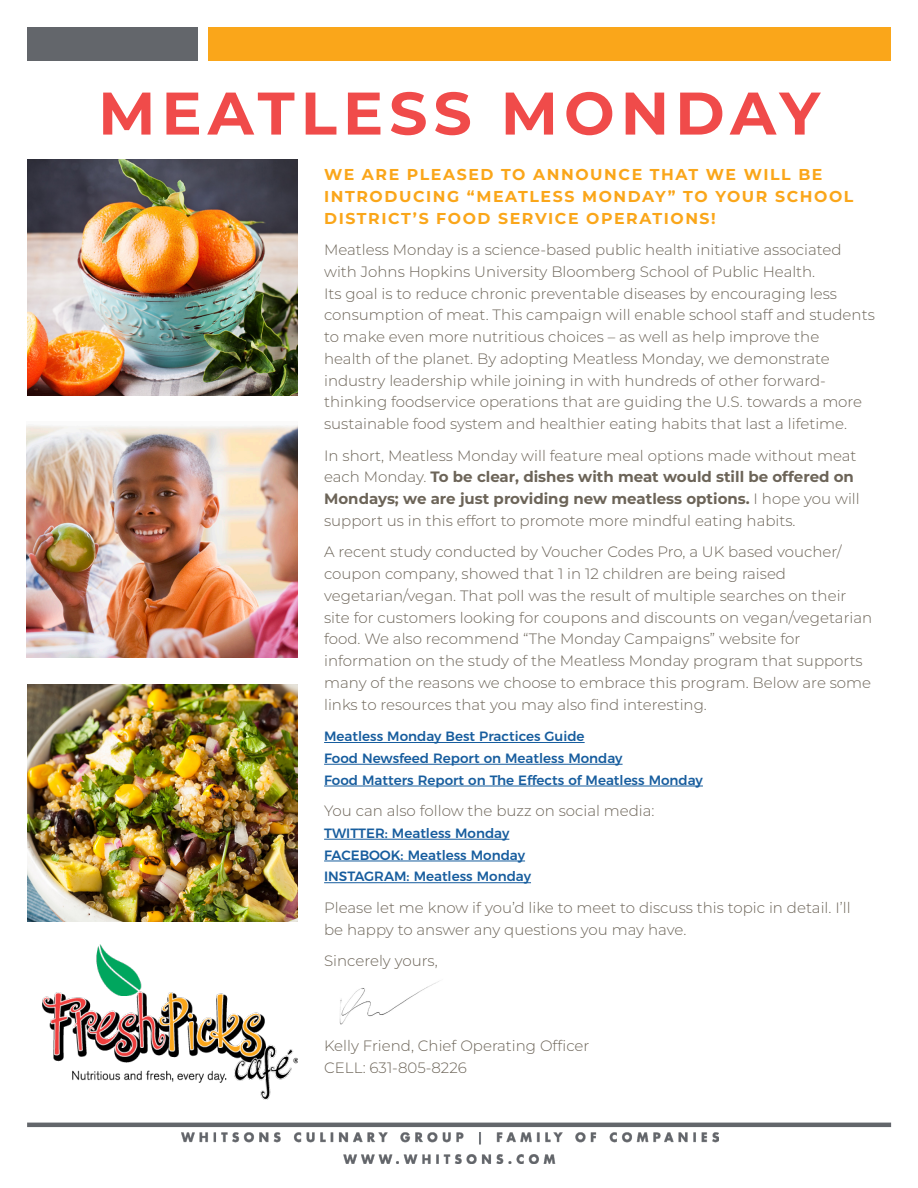
<style>
.page{position:relative;width:918px;height:1188px;background:#fff}
.page>*{position:absolute;margin:0;border:0;box-sizing:border-box;transform-origin:0 0}
.t1{font:700 60px "Montserrat";letter-spacing:.1em;color:#f04b4a}
.t2{font:700 15.75px/21.8px "Montserrat";letter-spacing:.1em;color:#faa61a}
.t3{font:300 15px/21.8px "Montserrat";color:#6c6458}
.t4{font:500 13.5px "Montserrat";color:#175d9e}
.s1{font-weight:700}
</style>
<div class="page">
<hr style="left:324px;top:742px;width:261px;height:1px;background:#175d9e">
<hr style="left:324px;top:764px;width:299px;height:1px;background:#175d9e">
<hr style="left:324px;top:786px;width:379px;height:1px;background:#175d9e">
<hr style="left:324px;top:839px;width:185px;height:1px;background:#175d9e">
<hr style="left:324px;top:861px;width:201px;height:1px;background:#175d9e">
<hr style="left:324px;top:882px;width:207px;height:1px;background:#175d9e">
<img style="left:339px;top:981px;width:100px;height:44px">
<div style="left:209px;top:27px;width:682px;height:33px;background:#faa61a"></div>
<div style="left:27px;top:27px;width:171px;height:33px;background:#63666b"></div>
<img style="left:27px;top:159px;width:270px;height:237px">
<img style="left:27px;top:425px;width:270px;height:233px">
<img style="left:27px;top:685px;width:270px;height:236px">
<hr style="left:27px;top:1123px;width:864px;height:4px;background:#63666b">
<img style="left:182px;top:1132px;width:536px;height:31px">
<img style="left:42px;top:945px;width:255px;height:155px">
<p class="t1" style="left:98px;top:70px;width:723px">MEATLESS MONDAY</p>
<p class="t2" style="left:324px;top:163px;width:531px">WE ARE PLEASED TO ANNOUNCE THAT WE WILL BE<br>INTRODUCING “MEATLESS MONDAY” TO YOUR SCHOOL<br>DISTRICT’S FOOD SERVICE OPERATIONS!</p>
<p class="t3" style="left:324px;top:239px;width:552px">Meatless Monday is a science-based public health initiative associated with Johns Hopkins University Bloomberg School of Public Health.<br>Its goal is to reduce chronic preventable diseases by encouraging less consumption of meat. This campaign will enable school staff and students to make even more nutritious choices – as well as help improve the<br>health of the planet. By adopting Meatless Monday, we demonstrate industry leadership while joining in with hundreds of other forward&shy;thinking foodservice operations that are guiding the U.S. towards a more sustainable food system and healthier eating habits that last a lifetime.</p>
<p class="t3" style="left:324px;top:444px;width:537px">In short, Meatless Monday will feature meal options made without meat each Monday. <span class="s1">To be clear, dishes with meat would still be offered on Mondays; we are just providing new meatless options.</span> I hope you will support us in this effort to promote more mindful eating habits.</p>
<p class="t3" style="left:324px;top:541px;width:550px">A recent study conducted by Voucher Codes Pro, a UK based voucher/ coupon company, showed that 1 in 12 children are being raised vegetarian/vegan. That poll was the result of multiple searches on their site for customers looking for coupons and discounts on vegan/vegetarian food. We also recommend “The Monday Campaigns” website for information on the study of the Meatless Monday program that supports many of the reasons we choose to embrace this program. Below are some links to resources that you may also find interesting.</p>
<p class="t4" style="left:324px;top:725px;width:262px">Meatless Monday Best Practices Guide</p>
<p class="t4" style="left:324px;top:747px;width:300px">Food Newsfeed Report on Meatless Monday</p>
<p class="t4" style="left:324px;top:769px;width:380px">Food Matters Report on The Effects of Meatless Monday</p>
<p class="t3" style="left:324px;top:799px;width:332px">You can also follow the buzz on social media:</p>
<p class="t4" style="left:324px;top:822px;width:187px">TWITTER: Meatless Monday</p>
<p class="t4" style="left:324px;top:844px;width:202px">FACEBOOK: Meatless Monday</p>
<p class="t4" style="left:324px;top:866px;width:208px">INSTAGRAM: Meatless Monday</p>
<p class="t3" style="left:324px;top:896px;width:528px">Please let me know if you’d like to meet to discuss this topic in detail. I’ll be happy to answer any questions you may have.</p>
<p class="t3" style="left:324px;top:949px;width:115px">Sincerely yours,</p>
<p class="t3" style="left:324px;top:1034px;width:267px">Kelly Friend, Chief Operating Officer</p>
<p class="t3" style="left:324px;top:1056px;width:144px">CELL: 631-805-8226</p>
</div>
